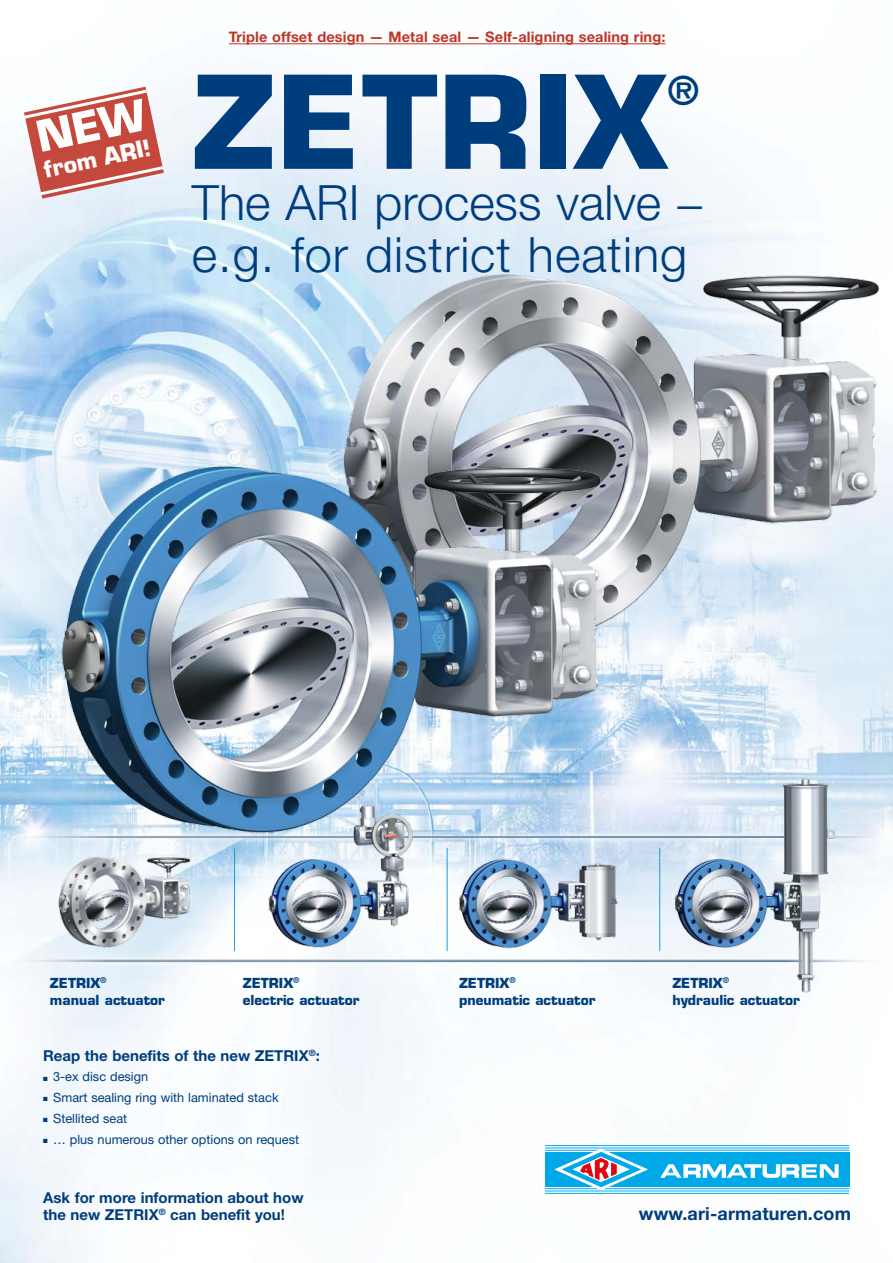
<style>
.page{position:relative;width:893px;height:1263px;background:#fff}
.page>*{position:absolute;margin:0;border:0;box-sizing:border-box;transform-origin:0 0}
.t1{font:700 125.55px "Eurostile LT Std";letter-spacing:.01em;color:#003d7c}
.t2{font:300 48.75px/51.4px "Helvetica Neue LT Pro";letter-spacing:.02em;color:#003d7c}
.t3{font:700 39px "Eurostile LT Std";color:#003d7c}
.t4{font:25.2px "Eurostile Black DTC";color:#fff}
.t5{font:700 18px "Helvetica Neue LT Pro";letter-spacing:.01em;color:#003d7c}
.t6{font:700 15px/17.2px "Helvetica Neue LT Pro";color:#003d7c}
.t7{font:700 14.55px "Helvetica Neue LT Pro";letter-spacing:.01em;color:#c03527}
.t8{font:700 13.5px/17.2px "Eurostile LT Std";color:#003d7c}
.t9{font:12.75px "Helvetica Neue LT Pro";color:#003d7c}
</style>
<div class="page">
<img style="left:0;top:43px;width:893px;height:1220px">
<div style="left:1px;top:829px;width:892px;height:140px;background:#fff;opacity:.75"></div>
<div style="left:1px;top:836px;width:892px;height:127px;background:#000;opacity:.6"></div>
<hr style="left:234px;top:848px;width:1px;height:103px;background:#2699d6">
<hr style="left:447px;top:848px;width:1px;height:103px;background:#2699d6">
<img style="left:339px;top:252px;width:550px;height:389px">
<img style="left:58px;top:446px;width:556px;height:394px">
<img style="left:265px;top:804px;width:156px;height:143px">
<img style="left:57px;top:852px;width:135px;height:96px">
<img style="left:644px;top:774px;width:243px;height:218px">
<img style="left:456px;top:834px;width:163px;height:124px">
<hr style="left:229px;top:43px;width:436px;height:1px;background:#c03527">
<svg style="left:543px;top:1143px;width:308px;height:52px"></svg>
<div style="left:545px;top:1152px;width:304px;height:34px;background:#00a8e7"></div>
<hr style="left:545px;top:1145px;width:304px;height:1px;background:#00a8e7">
<hr style="left:545px;top:1148px;width:304px;height:1px;background:#00a8e7">
<hr style="left:545px;top:1150px;width:55px;height:1px;background:#00a8e7">
<hr style="left:601px;top:1150px;width:248px;height:1px;background:#00a8e7">
<hr style="left:545px;top:1193px;width:304px;height:1px;background:#00a8e7">
<hr style="left:545px;top:1191px;width:304px;height:1px;background:#00a8e7">
<hr style="left:545px;top:1188px;width:54px;height:1px;background:#00a8e7">
<hr style="left:602px;top:1188px;width:247px;height:1px;background:#00a8e7">
<svg style="left:660px;top:1164px;width:179px;height:14px"></svg>
<svg style="left:554px;top:1149px;width:94px;height:41px"></svg>
<svg style="left:21px;top:87px;width:145px;height:112px"></svg>
<h3 class="t4" style="left:41px;top:156px;width:111px;rotate:-12deg">from ARI!</h3>
<p class="t7" style="left:229px;top:28px;width:438px">Triple offset design — Metal seal — Self-aligning sealing ring:</p>
<h1 class="t1" style="left:192px;top:45px;width:476px">Zetrix</h1>
<h3 class="t3" style="left:668px;top:66px;width:33px">®</h3>
<h2 class="t2" style="left:192px;top:176px;width:514px">The ARI process valve − e.g. for district heating</h2>
<p class="t8" style="left:50px;top:974px;width:117px">Zetrix<sup>®<br></sup>manual actuator</p>
<p class="t8" style="left:243px;top:974px;width:118px">Zetrix<sup>®<br></sup>electric actuator</p>
<p class="t8" style="left:459px;top:974px;width:138px">Zetrix<sup>®<br></sup>pneumatic actuator</p>
<p class="t8" style="left:672px;top:974px;width:129px">Zetrix<sup>®<br></sup>hydraulic actuator</p>
<p class="t6" style="left:43px;top:1046px;width:278px">Reap the benefits of the new ZETRIX<sup>®</sup>:</p>
<p class="t9" style="left:43px;top:1069px;width:106px">■ 3-ex disc design</p>
<p class="t9" style="left:43px;top:1090px;width:237px">■ Smart sealing ring with laminated stack</p>
<p class="t9" style="left:43px;top:1111px;width:86px">■ Stellited seat</p>
<p class="t9" style="left:43px;top:1131px;width:257px">■ … plus numerous other options on request</p>
<p class="t6" style="left:43px;top:1189px;width:262px">Ask for more information about how the new ZETRIX<sup>®</sup> can benefit you!</p>
<h3 class="t5" style="left:639px;top:1203px;width:214px">www.ari-armaturen.com</h3>
</div>
